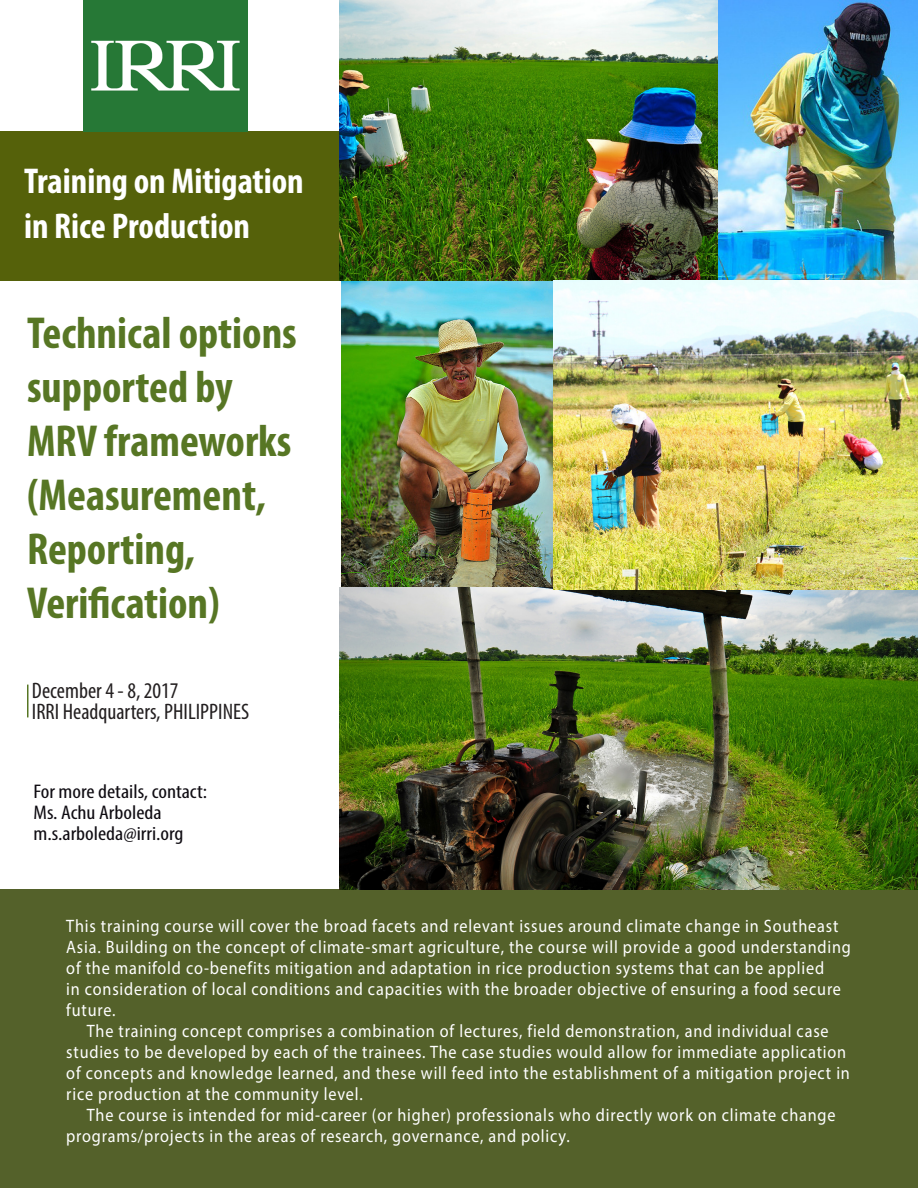
<style>
.page{position:relative;width:918px;height:1188px;background:#fff}
.page>*{position:absolute;margin:0;border:0;box-sizing:border-box;transform-origin:0 0}
.t1{font:700 condensed 45px/54px "Myriad Pro";color:#577624}
.t2{font:700 condensed 36px/45px "Myriad Pro";color:#fff}
.t3{font:condensed 22.5px "Myriad Pro";color:#231f20}
.t4{font:condensed 19.8px "Myriad Pro";color:#0f0c12;scale:1.14 1}
.t5{font:18px/21px "Myriad Pro";letter-spacing:.05em;color:#fff;scale:.9 1}
</style>
<div class="page">
<img style="left:341px;top:281px;width:577px;height:307px">
<img style="left:339px;top:0;width:579px;height:281px">
<div style="left:0;top:889px;width:918px;height:299px;background:#54612a"></div>
<div style="left:0;top:131px;width:339px;height:150px;background:#55610a"></div>
<hr style="left:27px;top:685px;width:1px;height:32px;background:#577624">
<img style="left:83px;top:0;width:164px;height:131px">
<img style="left:339px;top:588px;width:579px;height:301px">
<p class="t2" style="left:24px;top:157px;width:281px">Training on Mitigation in Rice Production</p>
<p class="t1" style="left:27px;top:305px;width:271px">Technical options supported by<br>MRV frameworks (Measurement,<br>Reporting,<br>Verification)</p>
<p class="t3" style="left:32px;top:677px;width:148px">December 4 - 8, 2017</p>
<p class="t3" style="left:32px;top:698px;width:219px">IRRI Headquarters, PHILIPPINES</p>
<p class="t4" style="left:34px;top:780px;width:154px">For more details, contact:</p>
<p class="t4" style="left:34px;top:801px;width:114px">Ms. Achu Arboleda</p>
<p class="t4" style="left:34px;top:822px;width:133px">m.s.arboleda@irri.org</p>
<p class="t5" style="left:66px;top:915px;width:873px">This training course will cover the broad facets and relevant issues around climate change in Southeast Asia. Building on the concept of climate-smart agriculture, the course will provide a good understanding of the manifold co-benefits mitigation and adaptation in rice production systems that can be applied<br>in consideration of local conditions and capacities with the broader objective of ensuring a food secure future.</p>
<p class="t5" style="left:66px;top:1020px;width:872px;text-indent:21px">The training concept comprises a combination of lectures, field demonstration, and individual case studies to be developed by each of the trainees. The case studies would allow for immediate application of concepts and knowledge learned, and these will feed into the establishment of a mitigation project in rice production at the community level.</p>
<p class="t5" style="left:66px;top:1104px;width:856px;text-indent:21px">The course is intended for mid-career (or higher) professionals who directly work on climate change programs/projects in the areas of research, governance, and policy.</p>
</div>
